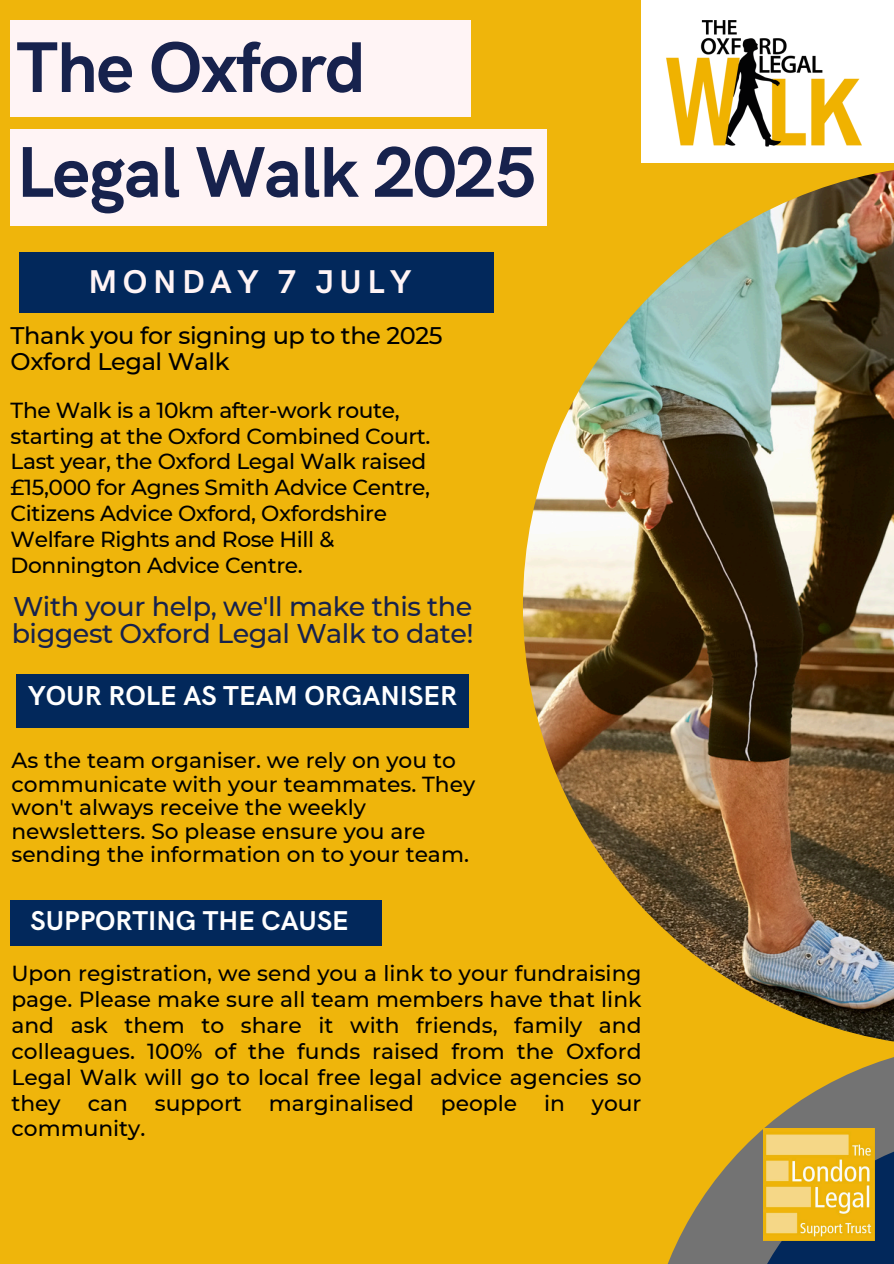
<style>
.page{position:relative;width:894px;height:1264px;background:#fff}
.page>*{position:absolute;margin:0;border:0;box-sizing:border-box;transform-origin:0 0}
.t1{font:700 72px/104.7px "HK Grotesk";letter-spacing:-.02em;color:#17224d}
.t2{font:700 33px "HK Grotesk";letter-spacing:.17em;color:#fff4f5}
.t3{font:700 27.45px "HK Grotesk";color:#fff}
.t4{font:700 27.3px "HK Grotesk";color:#fff}
.t5{font:500 27px/27px "Montserrat";letter-spacing:-.02em;color:#17224d}
.t6{font:500 24px/25.8px "Montserrat";letter-spacing:-.02em;color:#000}
.t7{font:500 21.75px/25.8px "Montserrat";color:#000}
.t8{font:500 21.75px/25.8px "Montserrat";letter-spacing:-.02em;color:#000}
</style>
<div class="page">
<div style="left:0;top:0;width:893px;height:1263px;background:#efb50b"></div>
<img style="left:523px;top:164px;width:370px;height:878px">
<div style="left:11px;top:20px;width:459px;height:97px;background:#fff4f5"></div>
<div style="left:11px;top:129px;width:535px;height:97px;background:#fff4f5"></div>
<svg style="left:668px;top:1057px;width:225px;height:206px"></svg>
<svg style="left:685px;top:1137px;width:208px;height:126px"></svg>
<div style="left:19px;top:252px;width:475px;height:60px;background:#02285b"></div>
<div style="left:16px;top:673px;width:452px;height:54px;background:#02285b"></div>
<img style="left:763px;top:1128px;width:111px;height:112px">
<div style="left:641px;top:0;width:252px;height:162px;background:#fff"></div>
<img style="left:666px;top:20px;width:195px;height:126px">
<div style="left:11px;top:899px;width:370px;height:46px;background:#02285b"></div>
<h1 class="t1" style="left:16px;top:18px;width:521px">The Oxford<br>Legal Walk 2025</h1>
<p class="t2" style="left:88px;top:263px;width:324px">MONDAY 7 JULY</p>
<h2 class="t6" style="left:11px;top:322px;width:433px">Thank you for signing up to the 2025<br>Oxford Legal Walk</h2>
<p class="t8" style="left:11px;top:397px;width:421px">The Walk is a 10km after-work route, starting at the Oxford Combined Court.<br>Last year, the Oxford Legal Walk raised £15,000 for Agnes Smith Advice Centre, Citizens Advice Oxford, Oxfordshire Welfare Rights and Rose Hill &amp; Donnington Advice Centre.</p>
<h4 class="t5" style="left:12px;top:593px;width:463px">With your help, we'll make this the biggest Oxford Legal Walk to date!</h4>
<p class="t3" style="left:28px;top:680px;width:430px">YOUR ROLE AS TEAM ORGANISER</p>
<h3 class="t7" style="left:11px;top:748px;width:465px;line-height:23.7px">As the team organiser. we rely on you to communicate with your teammates. They won't always receive the weekly newsletters. So please ensure you are sending the information on to your team.</h3>
<h3 class="t4" style="left:31px;top:905px;width:319px">SUPPORTING THE CAUSE</h3>
<p class="t7" style="left:11px;top:960px;width:631px;text-align:justify">Upon registration, we send you a link to your fundraising page. Please make sure all team members have that link and ask them to share it with friends, family and colleagues. 100% of the funds raised from the Oxford Legal Walk will go to local free legal advice agencies so they can support marginalised people in your community.</p>
</div>
